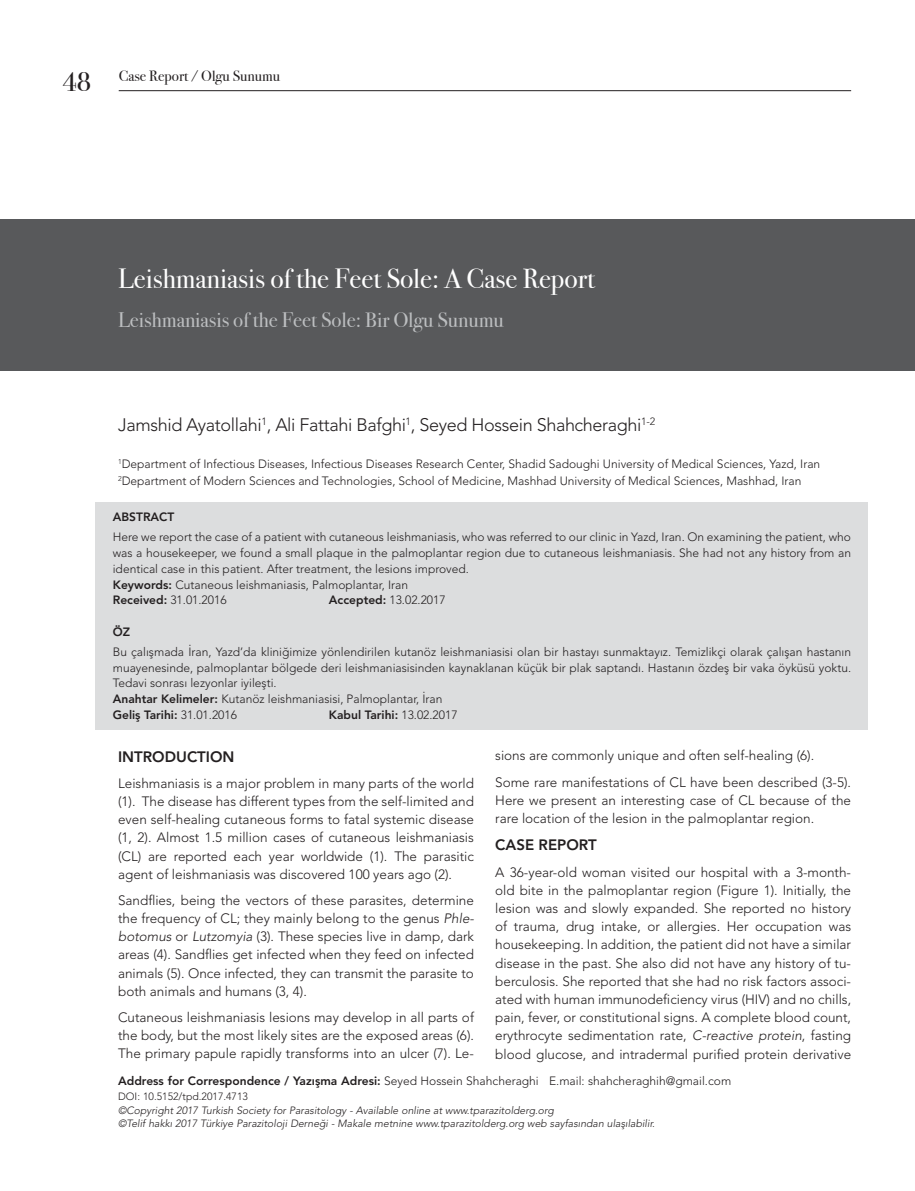
<style>
.page{position:relative;width:915px;height:1191px;background:#fff}
.page>*{position:absolute;margin:0;border:0;box-sizing:border-box;transform-origin:0 0}
.t1{font:27.75px "Bodoni Svty Two ITCTT Book";color:#fff}
.t2{font:21px "Bodoni Svty Two ITCTT Book";color:#bcbec0}
.t3{font:300 18px "Avenir LT Std";letter-spacing:-.02em;color:#231f20}
.t4{font:15px "Bodoni Svty Two ITCTT Book";color:#231f20}
.t5{font:800 15px "Avenir LT Std";color:#231f20}
.t6{font:300 13.5px/18.1px "Avenir LT Std";color:#231f20;text-align:justify}
.t7{font:300 12px/15.8px "Avenir LT Std";color:#231f20}
.t8{font:800 12px "Avenir LT Std";color:#231f20}
.t9{font:italic 300 10.5px/13.5px "Avenir LT Std";color:#231f20}
.t10{font:300 10.5px "Avenir LT Std";color:#231f20}
.s1{font-size:27px}
.s2{font-weight:800}
.s3{font-weight:300}
.s4{font-style:italic}
</style>
<div class="page">
<div style="left:0;top:219px;width:914px;height:151px;background:#58595b"></div>
<div style="left:96px;top:501px;width:771px;height:228px;background:#dcddde"></div>
<hr style="left:119px;top:90px;width:731px;height:1px;background:#231f20">
<p class="t4" style="left:62px;top:64px;width:219px"><span class="s1">48</span> Case Report / Olgu Sunumu</p>
<h1 class="t1" style="left:118px;top:256px;width:478px">Leishmaniasis of the Feet Sole: A Case Report</h1>
<h2 class="t2" style="left:118px;top:302px;width:387px">Leishmaniasis of the Feet Sole: Bir Olgu Sunumu</h2>
<h3 class="t3" style="left:118px;top:414px;width:538px">Jamshid Ayatollahi<sup>1</sup>, Ali Fattahi Bafghi<sup>1</sup>, Seyed Hossein Shahcheraghi<sup>1-2</sup></h3>
<p class="t7" style="left:118px;top:455px;width:703px;line-height:17.1px"><sup>1</sup>Department of Infectious Diseases, Infectious Diseases Research Center, Shadid Sadoughi University of Medical Sciences, Yazd, Iran<br><sup>2</sup>Department of Modern Sciences and Technologies, School of Medicine, Mashhad University of Medical Sciences, Mashhad, Iran</p>
<p class="t8" style="left:113px;top:510px;width:63px">ABSTRACT</p>
<p class="t7" style="left:113px;top:529px;width:739px">Here we report the case of a patient with cutaneous leishmaniasis, who was referred to our clinic in Yazd, Iran. On examining the patient, who was a housekeeper, we found a small plaque in the palmoplantar region due to cutaneous leishmaniasis. She had not any history from an identical case in this patient. After treatment, the lesions improved.<br><span class="s2">Keywords:</span> Cutaneous leishmaniasis, Palmoplantar, Iran<br><span class="s2">Received:</span> 31.01.2016</p>
<p class="t7" style="left:329px;top:592px;width:118px"><span class="s2">Accepted:</span> 13.02.2017</p>
<p class="t8" style="left:113px;top:624px;width:19px">ÖZ</p>
<p class="t7" style="left:113px;top:644px;width:739px">Bu çalışmada İran, Yazd’da kliniğimize yönlendirilen kutanöz leishmaniasisi olan bir hastayı sunmaktayız. Temizlikçi olarak çalışan hastanın muayenesinde, palmoplantar bölgede deri leishmaniasisinden kaynaklanan küçük bir plak saptandı. Hastanın özdeş bir vaka öyküsü yoktu.<br>Tedavi sonrası lezyonlar iyileşti.<br><span class="s2">Anahtar Kelimeler:</span> Kutanöz leishmaniasisi, Palmoplantar, İran<br><span class="s2">Geliş Tarihi:</span> 31.01.2016</p>
<p class="t8" style="left:329px;top:707px;width:130px">Kabul Tarihi: <span class="s3">13.02.2017</span></p>
<p class="t5" style="left:118px;top:747px;width:118px">INTRODUCTION</p>
<p class="t6" style="left:118px;top:774px;width:357px">Leishmaniasis is a major problem in many parts of the world (1). The disease has different types from the self-limited and even self-healing cutaneous forms to fatal systemic disease (1, 2). Almost 1.5 million cases of cutaneous leishmaniasis (CL) are reported each year worldwide (1). The parasitic agent of leishmaniasis was discovered 100 years ago (2).</p>
<p class="t6" style="left:118px;top:891px;width:357px">Sandflies, being the vectors of these parasites, determine the frequency of CL; they mainly belong to the genus <span class="s4">Phle&shy;botomus</span> or <span class="s4">Lutzomyia</span> (3). These species live in damp, dark areas (4). Sandflies get infected when they feed on infected animals (5). Once infected, they can transmit the parasite to both animals and humans (3, 4).</p>
<p class="t6" style="left:118px;top:1008px;width:357px">Cutaneous leishmaniasis lesions may develop in all parts of the body, but the most likely sites are the exposed areas (6).<br>The primary papule rapidly transforms into an ulcer (7). Le-</p>
<p class="t6" style="left:495px;top:742px;width:357px;line-height:26.7px">sions are commonly unique and often self-healing (6).<br>Some rare manifestations of CL have been described (3-5).</p>
<p class="t6" style="left:495px;top:791px;width:357px">Here we present an interesting case of CL because of the rare location of the lesion in the palmoplantar region.</p>
<p class="t5" style="left:495px;top:836px;width:103px">CASE REPORT</p>
<p class="t6" style="left:495px;top:863px;width:357px">A 36-year-old woman visited our hospital with a 3-month&shy;old bite in the palmoplantar region (Figure 1). Initially, the lesion was and slowly expanded. She reported no history of trauma, drug intake, or allergies. Her occupation was housekeeping. In addition, the patient did not have a similar disease in the past. She also did not have any history of tu&shy;berculosis. She reported that she had no risk factors associ&shy;ated with human immunodeficiency virus (HIV) and no chills, pain, fever, or constitutional signs. A complete blood count, erythrocyte sedimentation rate, <span class="s4">C-reactive protein</span>, fasting blood glucose, and intradermal purified protein derivative</p>
<p class="t7" style="left:118px;top:1072px;width:614px"><span class="s2">Address for Correspondence / Yazışma Adresi:</span> Seyed Hossein Shahcheraghi E.mail: shahcheraghih@gmail.com</p>
<p class="t10" style="left:118px;top:1090px;width:131px">DOI: 10.5152/tpd.2017.4713</p>
<p class="t9" style="left:118px;top:1103px;width:538px">©Copyright 2017 Turkish Society for Parasitology - Available online at www.tparazitolderg.org<br>©Telif hakkı 2017 Türkiye Parazitoloji Derneği - Makale metnine www.tparazitolderg.org web sayfasından ulaşılabilir.</p>
</div>
